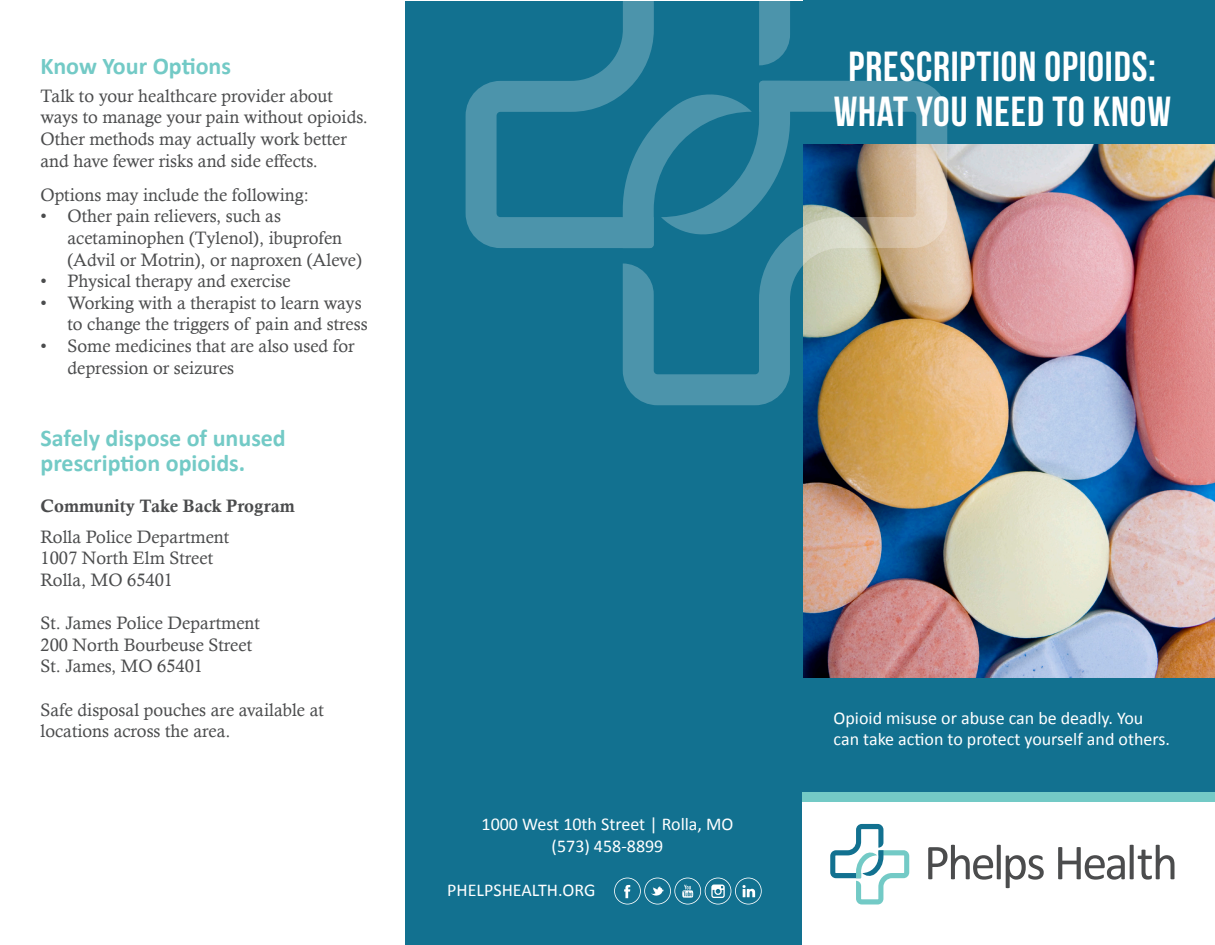
<style>
.page{position:relative;width:1215px;height:945px;background:#fff}
.page>*{position:absolute;margin:0;border:0;box-sizing:border-box;transform-origin:0 0}
.t1{font:700 42px/45.6px "Bebas Neue";letter-spacing:.02em;color:#fff;text-align:center}
.t2{font:700 24px "Calibri";color:#73cac6}
.t3{font:18px/21.6px "Calisto";color:#4b4c4d}
.t4{font:18px/21.6px "Calibri";color:#fff}
.t5{font:18px "Calis MT Bol";color:#4b4c4d}
</style>
<div class="page">
<img style="left:803px;top:143px;width:412px;height:535px">
<div style="left:406px;top:1px;width:397px;height:943px;background:#127190"></div>
<div style="left:803px;top:792px;width:412px;height:10px;background:#73cac6"></div>
<div style="left:803px;top:0;width:412px;height:143px;background:#127190"></div>
<svg style="left:614px;top:878px;width:148px;height:27px"></svg>
<svg style="left:830px;top:824px;width:79px;height:81px"></svg>
<svg style="left:928px;top:845px;width:116px;height:43px"></svg>
<svg style="left:1058px;top:845px;width:116px;height:35px"></svg>
<svg style="left:623px;top:81px;width:324px;height:324px"></svg>
<svg style="left:466px;top:1px;width:324px;height:247px"></svg>
<svg style="left:623px;top:81px;width:167px;height:167px"></svg>
<div style="left:803px;top:678px;width:412px;height:114px;background:#127190"></div>
<p class="t2" style="left:40px;top:50px;width:192px">Know Your Options</p>
<p class="t3" style="left:40px;top:85px;width:329px">Talk to your healthcare provider about ways to manage your pain without opioids.<br>Other methods may actually work better and have fewer risks and side effects.</p>
<p class="t3" style="left:40px;top:184px;width:270px">Options may include the following:</p>
<p class="t3" style="left:68px;top:205px;width:296px;text-indent:-27px">• Other pain relievers, such as acetaminophen (Tylenol), ibuprofen (Advil or Motrin), or naproxen (Aleve)</p>
<p class="t3" style="left:40px;top:270px;width:252px">• Physical therapy and exercise</p>
<p class="t3" style="left:68px;top:292px;width:302px;text-indent:-27px">• Working with a therapist to learn ways to change the triggers of pain and stress</p>
<p class="t3" style="left:68px;top:335px;width:289px;text-indent:-27px">• Some medicines that are also used for depression or seizures</p>
<p class="t2" style="left:40px;top:422px;width:247px">Safely dispose of unused</p>
<p class="t2" style="left:40px;top:448px;width:206px">prescription opioids.</p>
<p class="t5" style="left:40px;top:495px;width:256px">Community Take Back Program</p>
<p class="t3" style="left:40px;top:526px;width:190px">Rolla Police Department</p>
<p class="t3" style="left:40px;top:547px;width:174px">1007 North Elm Street</p>
<p class="t3" style="left:40px;top:569px;width:134px">Rolla, MO 65401</p>
<p class="t3" style="left:40px;top:612px;width:221px">St. James Police Department</p>
<p class="t3" style="left:40px;top:634px;width:213px">200 North Bourbeuse Street</p>
<p class="t3" style="left:40px;top:655px;width:164px">St. James, MO 65401</p>
<p class="t3" style="left:40px;top:699px;width:285px">Safe disposal pouches are available at locations across the area.</p>
<p class="t4" style="left:482px;top:814px;width:253px">1000 West 10th Street | Rolla, MO</p>
<p class="t4" style="left:552px;top:835px;width:113px">(573) 458-8899</p>
<p class="t4" style="left:447px;top:880px;width:150px">PHELPSHEALTH.ORG</p>
<p class="t1" style="left:834px;top:43px;width:339px">PRESCRIPTION OPIOIDS:<br>WHAT YOU NEED TO KNOW</p>
<p class="t4" style="left:834px;top:707px;width:338px">Opioid misuse or abuse can be deadly. You can take action to protect yourself and others.</p>
</div>
